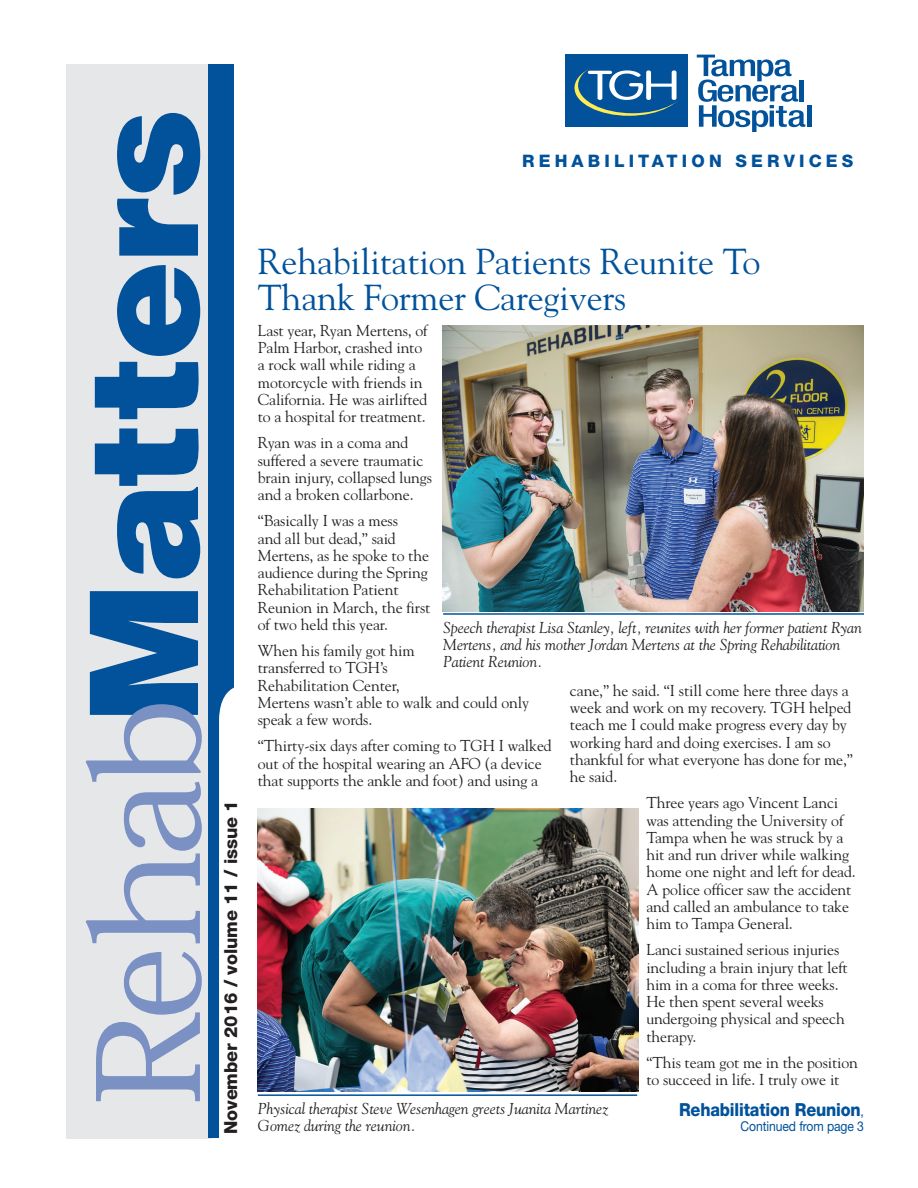
<style>
.page{position:relative;width:918px;height:1188px;background:#fff}
.page>*{position:absolute;margin:0;border:0;box-sizing:border-box;transform-origin:0 0}
.HEAD_GOUDY_24{font:36px/36px "Goudy";letter-spacing:-.005em;color:#01529b}
.head_12_helv_blk{font:800 18px "Helvetica Neue";letter-spacing:-.005em;color:#231f20}
.continued-jump{font:800 18px "Helvetica Neue";letter-spacing:-.01em;color:#01529b;scale:.9 1}
.t1{font:800 17.25px "Helvetica Neue";letter-spacing:.24em;color:#01529b}
.txt_10_master{font:15.75px/17.2px "Goudy";letter-spacing:-.005em;color:#231f20}
.cutline{font:italic 15.75px/17.2px "Goudy";letter-spacing:-.005em;color:#231f20}
.continued-jump-2{font:13.5px "Helvetica Neue";letter-spacing:-.005em;color:#01529b;scale:.9 1}
.s1{font-weight:400;font-size:13.5px}
</style>
<div class="page">
<div style="left:66px;top:64px;width:145px;height:1075px;background:#e6e7e9"></div>
<div style="left:209px;top:64px;width:25px;height:1074px;background:#01529b"></div>
<svg style="left:95px;top:428px;width:105px;height:150px"></svg>
<svg style="left:95px;top:362px;width:104px;height:57px"></svg>
<svg style="left:117px;top:265px;width:83px;height:91px"></svg>
<svg style="left:117px;top:113px;width:83px;height:143px"></svg>
<svg style="left:96px;top:952px;width:106px;height:149px"></svg>
<svg style="left:86px;top:591px;width:116px;height:352px"></svg>
<svg style="left:219px;top:687px;width:39px;height:451px"></svg>
<svg style="left:697px;top:55px;width:108px;height:77px"></svg>
<hr style="left:807px;top:105px;width:4px;height:22px;background:#01529b">
<div style="left:565px;top:54px;width:123px;height:72px;background:#01529b"></div>
<svg style="left:575px;top:60px;width:108px;height:56px"></svg>
<div style="left:578px;top:57px;width:109px;height:56px;background:#01529b;border-radius:50%"></div>
<svg style="left:588px;top:70px;width:89px;height:30px"></svg>
<img style="left:443px;top:326px;width:421px;height:285px">
<img style="left:258px;top:808px;width:380px;height:284px">
<hr style="left:443px;top:613px;width:421px;height:2px;background:#01529b">
<hr style="left:258px;top:1094px;width:379px;height:2px;background:#01529b">
<p class="t1" style="left:522px;top:151px;width:333px">REHABILITATION SERVICES</p>
<p class="head_12_helv_blk" style="left:220px;top:1134px;width:335px;rotate:-90deg">November 2016 / volume 11 / issue 1</p>
<p class="HEAD_GOUDY_24" style="left:258px;top:243px;width:504px">Rehabilitation Patients Reunite To<br>Thank Former Caregivers</p>
<p class="txt_10_master" style="left:258px;top:322px;width:171px">Last year, Ryan Mertens, of<br>Palm Harbor, crashed into a rock wall while riding a motorcycle with friends in<br>California. He was airlifted to a hospital for treatment.</p>
<p class="txt_10_master" style="left:258px;top:434px;width:176px">Ryan was in a coma and suffered a severe traumatic brain injury, collapsed lungs and a broken collarbone.</p>
<p class="txt_10_master" style="left:258px;top:512px;width:174px">“Basically I was a mess<br>and all but dead,” said<br>Mertens, as he spoke to the audience during the Spring<br>Rehabilitation Patient<br>Reunion in March, the first of two held this year.</p>
<p class="txt_10_master" style="left:258px;top:642px;width:273px">When his family got him<br>transferred to TGH’s<br>Rehabilitation Center,<br>Mertens wasn’t able to walk and could only speak a few words.</p>
<p class="txt_10_master" style="left:258px;top:737px;width:295px">“Thirty-six days after coming to TGH I walked out of the hospital wearing an AFO (a device that supports the ankle and foot) and using a</p>
<p class="cutline" style="left:443px;top:619px;width:420px">Speech therapist Lisa Stanley, left, reunites with her former patient Ryan<br>Mertens, and his mother Jordan Mertens at the Spring Rehabilitation<br>Patient Reunion.</p>
<p class="txt_10_master" style="left:570px;top:682px;width:285px">cane,” he said. “I still come here three days a week and work on my recovery. TGH helped teach me I could make progress every day by working hard and doing exercises. I am so thankful for what everyone has done for me,” he said.</p>
<p class="txt_10_master" style="left:646px;top:794px;width:211px">Three years ago Vincent Lanci was attending the University of<br>Tampa when he was struck by a hit and run driver while walking home one night and left for dead.<br>A police officer saw the accident and called an ambulance to take him to Tampa General.</p>
<p class="txt_10_master" style="left:646px;top:941px;width:203px">Lanci sustained serious injuries including a brain injury that left him in a coma for three weeks.<br>He then spent several weeks undergoing physical and speech therapy.</p>
<p class="txt_10_master" style="left:646px;top:1054px;width:213px">“This team got me in the position to succeed in life. I truly owe it</p>
<p class="cutline" style="left:258px;top:1100px;width:352px">Physical therapist Steve Wesenhagen greets Juanita Martinez<br>Gomez during the reunion.</p>
<p class="continued-jump" style="left:679px;top:1099px;width:207px">Rehabilitation Reunion<span class="s1">,</span></p>
<p class="continued-jump-2" style="left:741px;top:1118px;width:139px">Continued from page 3</p>
</div>
